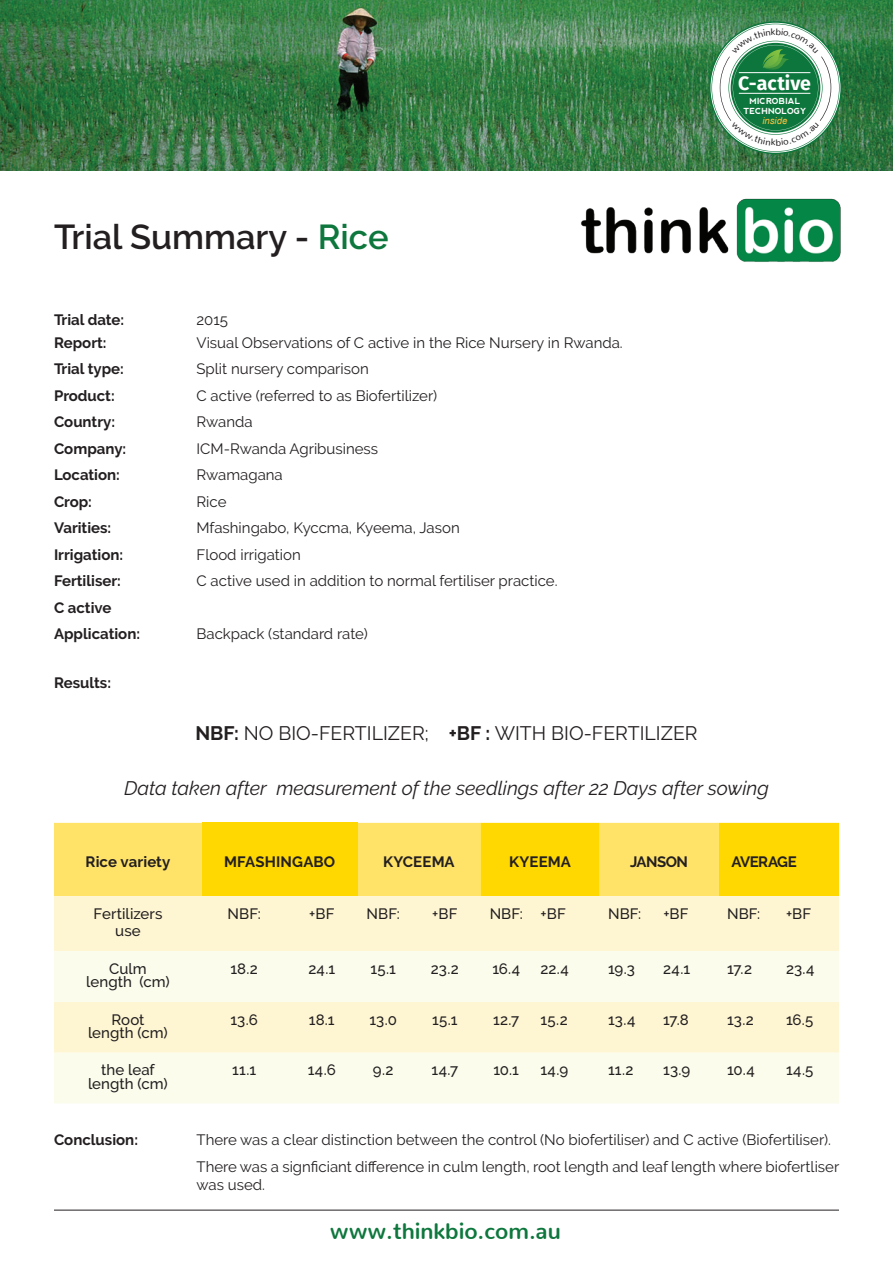
<style>
.page{position:relative;width:893px;height:1263px;background:#fff}
.page>*{position:absolute;margin:0;border:0;box-sizing:border-box;transform-origin:0 0}
.t1{font:600 34.5px "Raleway";color:#231f20}
.t2{font:700 22.5px "Nunito";color:#0e773d}
.t3{font:italic 19.5px "Raleway";color:#231f20}
.t4{font:19.5px "Raleway";color:#231f20}
.t5{font:700 19.5px "Fira Sans";color:#fff}
.t6{font:15px/26.5px "Raleway";color:#231f20}
.t7{font:500 15px/13.5px "Raleway";letter-spacing:.005em;color:#231f20;text-align:center}
.t8{font:700 15px/26.5px "Raleway";color:#231f20}
.t9{font:700 15px "Raleway";letter-spacing:-.03em;color:#231f20}
.t10{font:italic 9.6px "Arial";color:#fec241}
.t11{font:700 8.4px/10.1px "nevis";color:#fff;text-align:center}
.s1{color:#0e773d}
.s2{font-weight:700}
</style>
<div class="page">
<div style="left:54px;top:823px;width:426px;height:73px;background:#ffe369"></div>
<div style="left:202px;top:823px;width:155px;height:73px;background:#ffd801"></div>
<svg style="left:480px;top:823px;width:359px;height:73px;background:#ffdb23"></svg>
<div style="left:54px;top:896px;width:785px;height:55px;background:#fef6d3"></div>
<svg style="left:54px;top:951px;width:785px;height:152px;background:#fcfae3"></svg>
<img style="left:581px;top:198px;width:260px;height:64px">
<img style="left:0;top:0;width:893px;height:171px">
<hr style="left:54px;top:1210px;width:785px;height:1px;background:#231f20">
<svg style="left:709px;top:21px;width:133px;height:133px"></svg>
<h3 class="t5" style="left:738px;top:69px;width:74px">C-active</h3>
<h1 class="t1" style="left:54px;top:217px;width:336px">Trial Summary - <span class="s1">Rice</span></h1>
<p class="t8" style="left:54px;top:307px;width:72px">Trial date:</p>
<p class="t6" style="left:196px;top:307px;width:33px">2015</p>
<p class="t8" style="left:54px;top:329px;width:54px">Report:</p>
<p class="t6" style="left:196px;top:329px;width:428px">Visual Observations of C active in the Rice Nursery in Rwanda.</p>
<p class="t8" style="left:54px;top:356px;width:71px">Trial type:</p>
<p class="t6" style="left:196px;top:356px;width:174px">Split nursery comparison</p>
<p class="t8" style="left:54px;top:382px;width:62px">Product:</p>
<p class="t6" style="left:196px;top:382px;width:242px">C active (referred to as Biofertilizer)</p>
<p class="t8" style="left:54px;top:409px;width:63px">Country:</p>
<p class="t6" style="left:196px;top:409px;width:58px">Rwanda</p>
<p class="t8" style="left:54px;top:435px;width:74px">Company:</p>
<p class="t6" style="left:196px;top:435px;width:183px">ICM-Rwanda Agribusiness</p>
<p class="t8" style="left:54px;top:462px;width:67px">Location:</p>
<p class="t6" style="left:196px;top:462px;width:88px">Rwamagana</p>
<p class="t8" style="left:54px;top:488px;width:40px">Crop:</p>
<p class="t6" style="left:196px;top:488px;width:31px">Rice</p>
<p class="t8" style="left:54px;top:515px;width:59px">Varities:</p>
<p class="t6" style="left:196px;top:515px;width:265px">Mfashingabo, Kyccma, Kyeema, Jason</p>
<p class="t8" style="left:54px;top:541px;width:71px">Irrigation:</p>
<p class="t6" style="left:196px;top:541px;width:106px">Flood irrigation</p>
<p class="t8" style="left:54px;top:568px;width:69px">Fertiliser:</p>
<p class="t6" style="left:196px;top:568px;width:363px">C active used in addition to normal fertiliser practice.</p>
<p class="t8" style="left:54px;top:594px;width:88px">C active<br>Application:</p>
<p class="t6" style="left:196px;top:621px;width:173px">Backpack (standard rate)</p>
<p class="t8" style="left:54px;top:670px;width:59px">Results:</p>
<p class="t11" style="left:743px;top:96px;width:64px">MICROBIAL<br>TECHNOLOGY</p>
<p class="t10" style="left:762px;top:114px;width:26px">inside</p>
<h3 class="t4" style="left:195px;top:722px;width:504px"><span class="s2">NBF:</span> NO BIO-FERTILIZER; <span class="s2">+BF :</span> WITH BIO-FERTILIZER</h3>
<h3 class="t3" style="left:124px;top:777px;width:646px">Data taken after measurement of the seedlings after 22 Days after sowing</h3>
<p class="t8" style="left:86px;top:848px;width:86px">Rice variety</p>
<p class="t8" style="left:224px;top:848px;width:112px">MFASHINGABO</p>
<p class="t8" style="left:383px;top:848px;width:73px">KYCEEMA</p>
<p class="t8" style="left:509px;top:848px;width:63px">KYEEMA</p>
<p class="t8" style="left:630px;top:848px;width:59px">JANSON</p>
<p class="t9" style="left:731px;top:853px;width:67px">AVERAGE</p>
<p class="t7" style="left:94px;top:904px;width:70px;line-height:17.7px">Fertilizers use</p>
<p class="t7" style="left:228px;top:906px;width:35px">NBF:</p>
<p class="t7" style="left:309px;top:906px;width:27px">+BF</p>
<p class="t7" style="left:367px;top:906px;width:35px">NBF:</p>
<p class="t7" style="left:432px;top:906px;width:27px">+BF</p>
<p class="t7" style="left:490px;top:906px;width:78px">NBF: +BF</p>
<p class="t7" style="left:608px;top:906px;width:35px">NBF:</p>
<p class="t7" style="left:663px;top:906px;width:27px">+BF</p>
<p class="t7" style="left:727px;top:906px;width:35px">NBF:</p>
<p class="t7" style="left:786px;top:906px;width:27px">+BF</p>
<p class="t7" style="left:86px;top:962px;width:85px">Culm length (cm)</p>
<p class="t7" style="left:231px;top:962px;width:29px">18.2</p>
<p class="t7" style="left:308px;top:962px;width:28px">24.1</p>
<p class="t7" style="left:370px;top:962px;width:27px">15.1</p>
<p class="t7" style="left:431px;top:962px;width:30px">23.2</p>
<p class="t7" style="left:492px;top:962px;width:29px">16.4</p>
<p class="t7" style="left:541px;top:962px;width:30px">22.4</p>
<p class="t7" style="left:608px;top:962px;width:28px">19.3</p>
<p class="t7" style="left:663px;top:962px;width:28px">24.1</p>
<p class="t7" style="left:727px;top:962px;width:26px">17.2</p>
<p class="t7" style="left:786px;top:962px;width:30px">23.4</p>
<p class="t7" style="left:88px;top:1012px;width:81px">Root length (cm)</p>
<p class="t7" style="left:230px;top:1012px;width:29px">13.6</p>
<p class="t7" style="left:309px;top:1012px;width:27px">18.1</p>
<p class="t7" style="left:369px;top:1012px;width:29px">13.0</p>
<p class="t7" style="left:432px;top:1012px;width:27px">15.1</p>
<p class="t7" style="left:493px;top:1012px;width:27px">12.7</p>
<p class="t7" style="left:540px;top:1012px;width:29px">15.2</p>
<p class="t7" style="left:608px;top:1012px;width:29px">13.4</p>
<p class="t7" style="left:663px;top:1012px;width:27px">17.8</p>
<p class="t7" style="left:727px;top:1012px;width:28px">13.2</p>
<p class="t7" style="left:786px;top:1012px;width:29px">16.5</p>
<p class="t7" style="left:88px;top:1063px;width:81px">the leaf length (cm)</p>
<p class="t7" style="left:232px;top:1063px;width:25px">11.1</p>
<p class="t7" style="left:308px;top:1063px;width:30px">14.6</p>
<p class="t7" style="left:373px;top:1063px;width:22px">9.2</p>
<p class="t7" style="left:432px;top:1063px;width:28px">14.7</p>
<p class="t7" style="left:493px;top:1063px;width:27px">10.1</p>
<p class="t7" style="left:540px;top:1063px;width:29px">14.9</p>
<p class="t7" style="left:608px;top:1063px;width:27px">11.2</p>
<p class="t7" style="left:663px;top:1063px;width:29px">13.9</p>
<p class="t7" style="left:727px;top:1063px;width:29px">10.4</p>
<p class="t7" style="left:786px;top:1063px;width:29px">14.5</p>
<p class="t8" style="left:54px;top:1127px;width:86px">Conclusion:</p>
<p class="t6" style="left:196px;top:1127px;width:644px">There was a clear distinction between the control (No biofertiliser) and C active (Biofertiliser).<br>There was a signficiant difference in culm length, root length and leaf length where biofertliser</p>
<p class="t6" style="left:196px;top:1171px;width:70px">was used.</p>
<h2 class="t2" style="left:330px;top:1211px;width:233px">www.thinkbio.com.au</h2>
</div>
